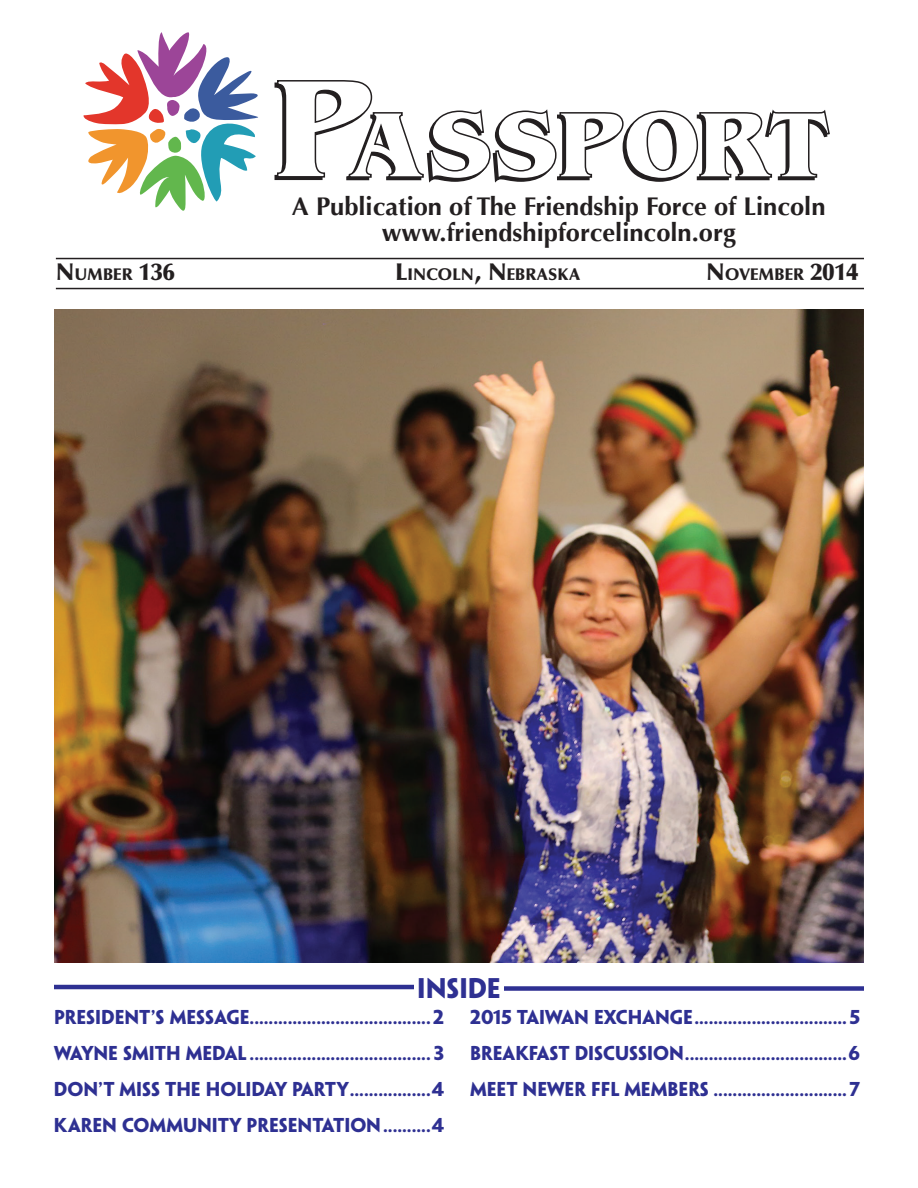
<style>
.page{position:relative;width:918px;height:1188px;background:#fff}
.page>*{position:absolute;margin:0;border:0;box-sizing:border-box;transform-origin:0 0}
.t1{font:700 25.5px/25.5px "Optima";color:#231f20;text-align:center}
.t2{font:700 25.5px "Penumbra Sans Std";color:#2e3092}
.t3{font:700 18px/36px "Penumbra Sans Std";color:#2e3092;text-align:justify}
.t4{font:900 16.8px "Optima LT Std";color:#231f20}
.s1{font-size:24px}
</style>
<div class="page">
<svg style="left:274px;top:80px;width:556px;height:103px"></svg>
<svg style="left:84px;top:32px;width:174px;height:179px"></svg>
<hr style="left:56px;top:258px;width:808px;height:1px;background:#231f20">
<hr style="left:56px;top:288px;width:808px;height:1px;background:#231f20">
<hr style="left:54px;top:985px;width:360px;height:4px;background:#2e3092">
<div style="left:504px;top:986px;width:360px;height:5px;background:#2e3092"></div>
<img style="left:54px;top:310px;width:810px;height:652px">
<h1 class="t1" style="left:292px;top:194px;width:535px">A Publication of The Friendship Force of Lincoln www.friendshipforcelincoln.org</h1>
<p class="t4" style="left:56px;top:265px;width:121px"><span class="s1">N</span>UMBER <span class="s1">136</span></p>
<p class="t4" style="left:396px;top:265px;width:186px"><span class="s1">L</span>INCOLN<span class="s1">, N</span>EBRASKA</p>
<p class="t4" style="left:706px;top:265px;width:154px"><span class="s1">N</span>OVEMBER <span class="s1">2014</span></p>
<h1 class="t2" style="left:417px;top:972px;width:85px">INSIDE</h1>
<p class="t3" style="left:54px;top:999px;width:392px">PRESIDENT’S MESSAGE......................................2<br>WAYNE SMITH MEDAL ...................................... 3<br>DON’T MISS THE HOLIDAY PARTY.................4<br>KAREN COMMUNITY PRESENTATION..........4</p>
<p class="t3" style="left:470px;top:999px;width:392px">2015 TAIWAN EXCHANGE................................ 5<br>BREAKFAST DISCUSSION..................................6<br>MEET NEWER FFL MEMBERS ............................7</p>
</div>
